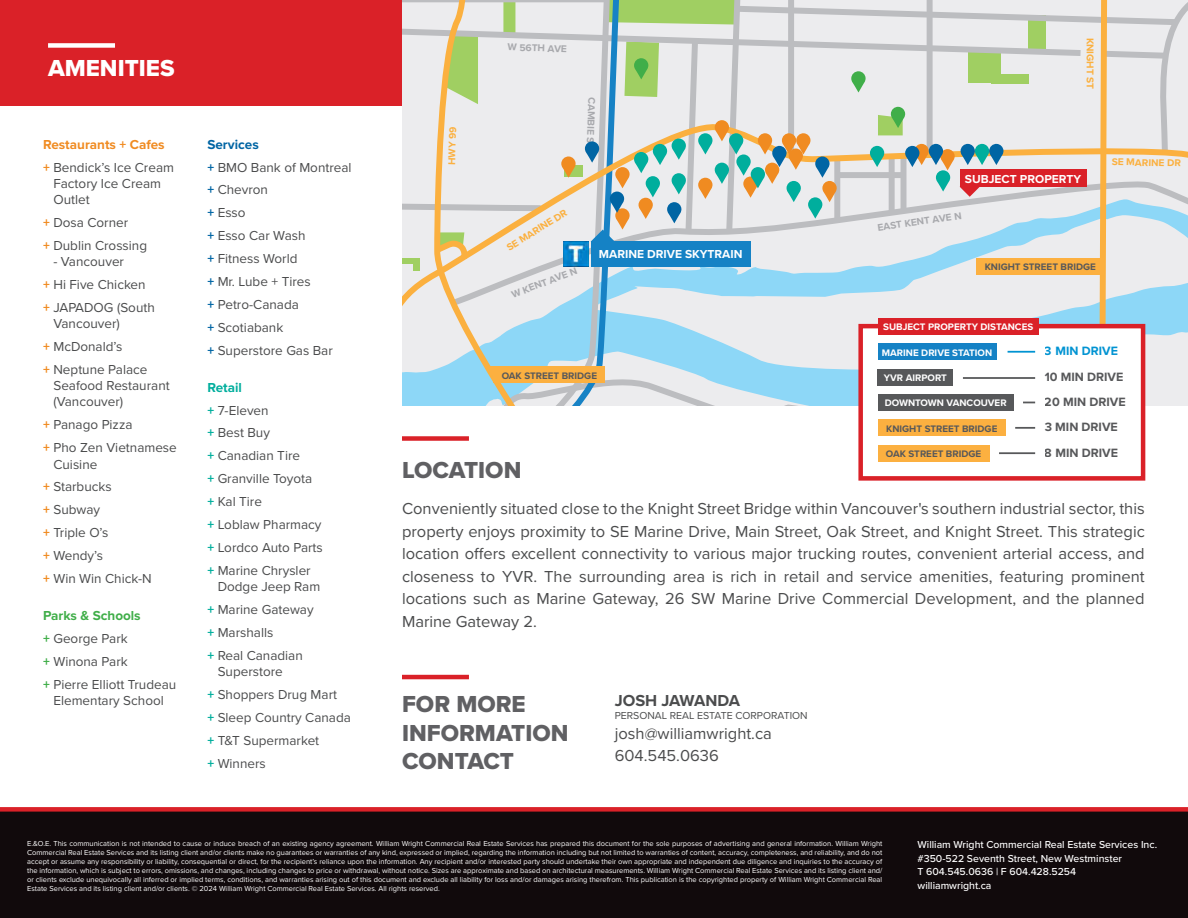
<style>
.page{position:relative;width:1188px;height:918px;background:#fff}
.page>*{position:absolute;margin:0;border:0;box-sizing:border-box;transform-origin:0 0}
.Street_Title{font:24px/28.8px "Proxima Nova Extrabld";color:#606063}
.Street_Title-2{font:24px "Proxima Nova Extrabld";color:#fff}
.Body{font:16.5px/22.5px "Proxima Nova";color:#4b4c4d;text-align:justify}
.Front_Page_Contact_Light{font:16.5px "Proxima Nova";color:#4b4c4d}
.t1{font:700 16.5px "Proxima Nova";color:#4b4c4d}
.t2{font:13.5px/23px "Proxima Nova";color:#4b4c4d}
.t3{font:700 13.5px/23px "Proxima Nova";color:#f08b21}
.t4{font:700 12.45px/25px "Proxima Nova";color:#57585a}
.t5{font:700 12.45px "Proxima Nova";letter-spacing:-.01em;color:#0093d2}
.t6{font:700 12px "Proxima Nova";color:#fff}
.WW_Contact{font:500 10.5px "Proxima Nova";color:#fff}
.t7{font:10.5px "Proxima Nova";color:#4b4c4d}
.t8{font:700 10.2px "Proxima Nova";color:#a8a9ad}
.t9{font:700 10.2px "Proxima Nova";color:#fbb03f}
.t10{font:700 9.75px "Proxima Nova";color:#fff}
.t11{font:700 9.75px "Proxima Nova";color:#57585a}
.t12{font:7.5px/9px "Proxima Nova";color:#fff;text-align:justify}
.s1{font-weight:400;color:#4b4c4d}
.s2{font-weight:700;color:#f08b21}
.s3{font-weight:700;color:#40ae49}
.s4{font-weight:700;color:#0065a4}
.s5{font-weight:700;color:#00ae9d}
</style>
<div class="page">
<div style="left:0;top:807px;width:1188px;height:111px;background:#110a0c"></div>
<div style="left:402px;top:436px;width:67px;height:5px;background:#da2128"></div>
<hr style="left:402px;top:675px;width:67px;height:4px;background:#da2128">
<div style="left:0;top:0;width:402px;height:106px;background:#da2128"></div>
<div style="left:858px;top:324px;width:287px;height:157px;background:#fff;border:4px solid #da2128"></div>
<hr style="left:1015px;top:427px;width:20px;height:2px;background:#57585a">
<hr style="left:999px;top:452px;width:36px;height:2px;background:#57585a">
<div style="left:878px;top:394px;width:135px;height:17px;background:#57585a"></div>
<div style="left:878px;top:419px;width:128px;height:17px;background:#fcb040"></div>
<div style="left:878px;top:445px;width:111px;height:17px;background:#fcb040"></div>
<svg style="left:402px;top:0;width:786px;height:406px;background:#d2dbd9"></svg>
<div style="left:960px;top:170px;width:126px;height:17px;background:#da2128"></div>
<div style="left:48px;top:43px;width:67px;height:5px;background:#fff"></div>
<p class="Street_Title-2" style="left:48px;top:51px;width:128px">AMENITIES</p>
<h3 class="t3" style="left:43px;top:133px;width:132px">Restaurants + Cafes + <span class="s1">Bendick’s Ice Cream</span></h3>
<h3 class="t2" style="left:53px;top:175px;width:109px;line-height:16.2px">Factory Ice Cream<br>Outlet</h3>
<h3 class="t2" style="left:43px;top:211px;width:106px"><span class="s2">+</span> Dosa Corner<br><span class="s2">+</span> Dublin Crossing</h3>
<h3 class="t2" style="left:43px;top:250px;width:113px;text-indent:10px">- Vancouver<br><span class="s2">+</span> Hi Five Chicken <span class="s2">+</span> JAPADOG (South</h3>
<h3 class="t2" style="left:43px;top:312px;width:106px;text-indent:10px">Vancouver)<br><span class="s2">+</span> McDonald’s<br><span class="s2">+</span> Neptune Palace</h3>
<h3 class="t2" style="left:53px;top:378px;width:118px;line-height:16.2px">Seafood Restaurant (Vancouver)</h3>
<h3 class="t2" style="left:43px;top:414px;width:135px"><span class="s2">+</span> Panago Pizza<br><span class="s2">+</span> Pho Zen Vietnamese</h3>
<h3 class="t2" style="left:43px;top:453px;width:110px;text-indent:10px">Cuisine<br><span class="s2">+</span> Starbucks<br><span class="s2">+</span> Subway<br><span class="s2">+</span> Triple O’s<br><span class="s2">+</span> Wendy’s<br><span class="s2">+</span> Win Win Chick-N</h3>
<h3 class="t2" style="left:43px;top:604px;width:135px"><span class="s3">Parks &amp; Schools<br>+</span> George Park<br><span class="s3">+</span> Winona Park<br><span class="s3">+</span> Pierre Elliott Trudeau</h3>
<h3 class="t2" style="left:53px;top:689px;width:112px">Elementary School</h3>
<h3 class="t2" style="left:207px;top:133px;width:146px"><span class="s4">Services<br>+</span> BMO Bank of Montreal <span class="s4">+</span> Chevron<br><span class="s4">+</span> Esso<br><span class="s4">+</span> Esso Car Wash<br><span class="s4">+</span> Fitness World<br><span class="s4">+</span> Mr. Lube + Tires<br><span class="s4">+</span> Petro-Canada<br><span class="s4">+</span> Scotiabank<br><span class="s4">+</span> Superstore Gas Bar</h3>
<h3 class="t2" style="left:207px;top:376px;width:117px"><span class="s5">Retail<br>+</span> 7-Eleven<br><span class="s5">+</span> Best Buy<br><span class="s5">+</span> Canadian Tire<br><span class="s5">+</span> Granville Toyota<br><span class="s5">+</span> Kal Tire<br><span class="s5">+</span> Loblaw Pharmacy <span class="s5">+</span> Lordco Auto Parts <span class="s5">+</span> Marine Chrysler</h3>
<h3 class="t2" style="left:207px;top:576px;width:114px;text-indent:10px">Dodge Jeep Ram <span class="s5">+</span> Marine Gateway <span class="s5">+</span> Marshalls<br><span class="s5">+</span> Real Canadian</h3>
<h3 class="t2" style="left:207px;top:661px;width:145px;text-indent:10px">Superstore<br><span class="s5">+</span> Shoppers Drug Mart<br><span class="s5">+</span> Sleep Country Canada <span class="s5">+</span> T&amp;T Supermarket<br><span class="s5">+</span> Winners</h3>
<h3 class="t9" style="left:446px;top:165px;width:40px;rotate:-88deg">HWY 99</h3>
<h3 class="t8" style="left:508px;top:41px;width:61px;rotate:2deg">W 56TH AVE</h3>
<h3 class="t9" style="left:1096px;top:38px;width:53px;rotate:90deg">KNIGHT ST</h3>
<h3 class="t8" style="left:598px;top:97px;width:54px;rotate:92deg">CAMBIE ST</h3>
<h3 class="t9" style="left:1112px;top:156px;width:71px;rotate:1deg">SE MARINE DR</h3>
<h3 class="t6" style="left:965px;top:172px;width:118px">SUBJECT PROPERTY</h3>
<h3 class="t9" style="left:504px;top:243px;width:71px;rotate:-32deg">SE MARINE DR</h3>
<h3 class="t6" style="left:599px;top:247px;width:145px">MARINE DRIVE SKYTRAIN</h3>
<h3 class="t8" style="left:877px;top:222px;width:86px;rotate:-8deg">EAST KENT AVE N</h3>
<h3 class="t8" style="left:510px;top:289px;width:71px;rotate:-21deg">W KENT AVE N</h3>
<h3 class="t11" style="left:985px;top:261px;width:113px">KNIGHT STREET BRIDGE</h3>
<h3 class="t10" style="left:883px;top:321px;width:152px">SUBJECT PROPERTY DISTANCES</h3>
<h3 class="t10" style="left:882px;top:347px;width:112px">MARINE DRIVE STATION</h3>
<h3 class="t5" style="left:1045px;top:344px;width:75px">3 MIN DRIVE</h3>
<h3 class="t10" style="left:884px;top:372px;width:64px">YVR AIRPORT</h3>
<h3 class="t10" style="left:885px;top:397px;width:123px">DOWNTOWN VANCOUVER</h3>
<h3 class="t11" style="left:886px;top:423px;width:113px">KNIGHT STREET BRIDGE</h3>
<h3 class="t11" style="left:886px;top:448px;width:97px">OAK STREET BRIDGE</h3>
<h3 class="t11" style="left:502px;top:370px;width:97px">OAK STREET BRIDGE</h3>
<h3 class="t4" style="left:1045px;top:365px;width:83px">10 MIN DRIVE<br>20 MIN DRIVE<br>3 MIN DRIVE<br>8 MIN DRIVE</h3>
<p class="Street_Title" style="left:402px;top:456px;width:121px">LOCATION</p>
<p class="Body" style="left:402px;top:498px;width:744px">Conveniently situated close to the Knight Street Bridge within Vancouver's southern industrial sector, this property enjoys proximity to SE Marine Drive, Main Street, Oak Street, and Knight Street. This strategic location offers excellent connectivity to various major trucking routes, convenient arterial access, and closeness to YVR. The surrounding area is rich in retail and service amenities, featuring prominent locations such as Marine Gateway, 26 SW Marine Drive Commercial Development, and the planned Marine Gateway 2.</p>
<p class="Street_Title" style="left:402px;top:689px;width:168px">FOR MORE<br>INFORMATION<br>CONTACT</p>
<p class="t1" style="left:615px;top:691px;width:127px">JOSH JAWANDA</p>
<p class="t7" style="left:615px;top:710px;width:194px">PERSONAL REAL ESTATE CORPORATION</p>
<p class="Body" style="left:615px;top:722px;width:159px">josh@williamwright.ca</p>
<p class="Front_Page_Contact_Light" style="left:615px;top:746px;width:106px">604.545.0636</p>
<p class="t12" style="left:27px;top:839px;width:857px">E.&amp;O.E. This communication is not intended to cause or induce breach of an existing agency agreement. William Wright Commercial Real Estate Services has prepared this document for the sole purposes of advertising and general information. William Wright Commercial Real Estate Services and its listing client and/or clients make no guarantees or warranties of any kind, expressed or implied, regarding the information including but not limited to warranties of content, accuracy, completeness, and reliability, and do not accept or assume any responsibility or liability, consequential or direct, for the recipient’s reliance upon the information. Any recipient and/or interested party should undertake their own appropriate and independent due diligence and inquiries to the accuracy of the information, which is subject to errors, omissions, and changes, including changes to price or withdrawal, without notice. Sizes are approximate and based on architectural measurements. William Wright Commercial Real Estate Services and its listing client and/ or clients exclude unequivocally all inferred or implied terms, conditions, and warranties arising out of this document and exclude all liability for loss and/or damages arising therefrom. This publication is the copyrighted property of William Wright Commercial Real Estate Services and its listing client and/or clients. © 2024 William Wright Commercial Real Estate Services. All rights reserved.</p>
<p class="WW_Contact" style="left:918px;top:837px;width:241px">William Wright Commercial Real Estate Services Inc.</p>
<p class="WW_Contact" style="left:918px;top:850px;width:206px">#350-522 Seventh Street, New Westminster</p>
<p class="WW_Contact" style="left:918px;top:864px;width:160px">T 604.545.0636 | F 604.428.5254</p>
<p class="WW_Contact" style="left:918px;top:877px;width:75px">williamwright.ca</p>
</div>
